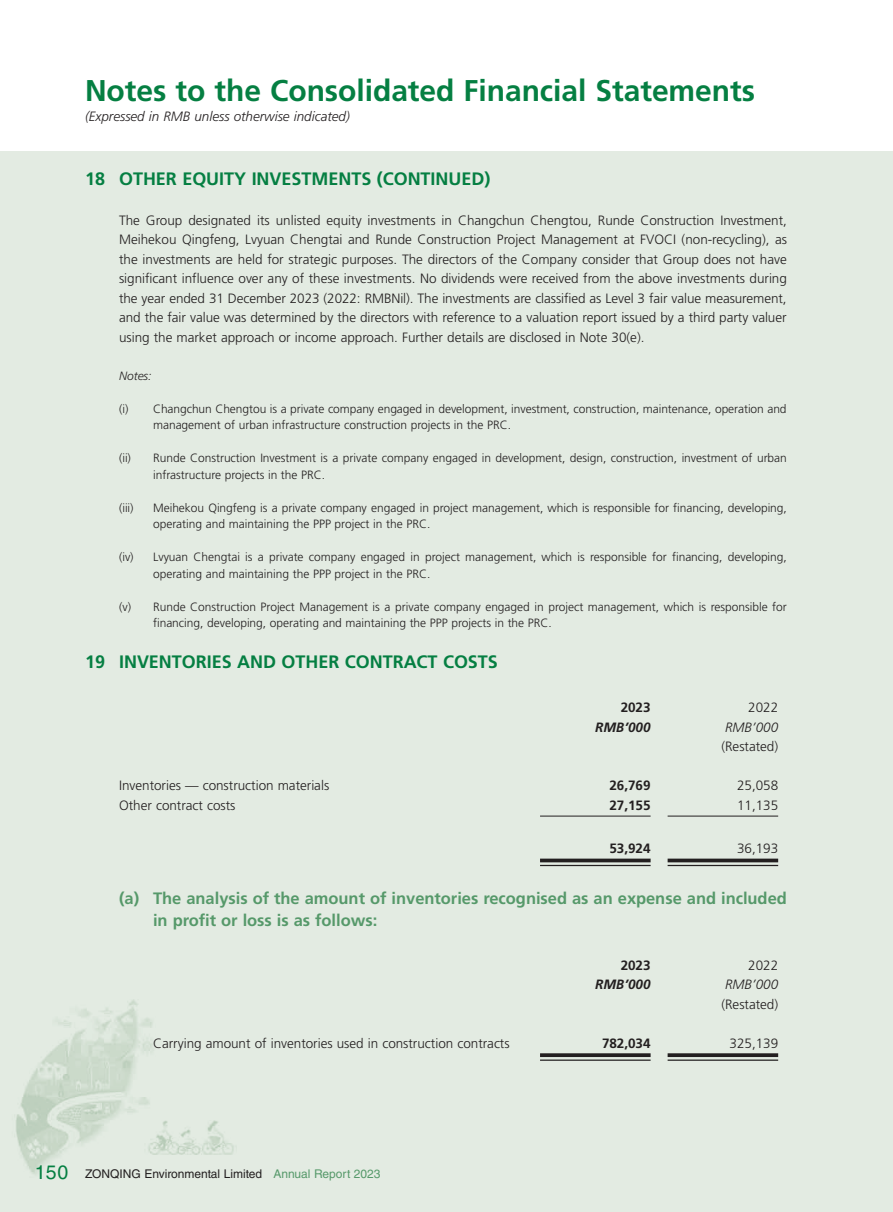
<style>
.page{position:relative;width:893px;height:1212px;background:#fff}
.page>*{position:absolute;margin:0;border:0;box-sizing:border-box;transform-origin:0 0}
.t1{font:700 30px "Frutiger LT Std";color:#057f42}
.t2{font:700 18px "Frutiger LT Std";color:#057f42}
.t3{font:700 16.5px/22.5px "Frutiger LT Std";color:#56996a}
.t4{font:300 13.5px/19.5px "Frutiger LT Std";color:#231f20;text-align:justify}
.t5{font:italic 300 13.5px "Frutiger LT Std";color:#231f20}
.t6{font:700 13.5px "Frutiger LT Std";color:#231f20}
.t7{font:italic 700 13.5px "Frutiger LT Std";color:#231f20}
.t8{font:300 12px/16.5px "Frutiger LT Std";color:#231f20}
.t9{font:12px "Helvetica LT Std";color:#231f20}
.t10{font:italic 300 12px "Frutiger LT Std";color:#231f20}
.s1{font-size:19.5px;color:#057f42}
.s2{color:#56996a}
</style>
<div class="page">
<hr style="left:540px;top:816px;width:111px;height:1px;background:#231f20">
<hr style="left:668px;top:816px;width:110px;height:1px;background:#231f20">
<svg style="left:540px;top:858px;width:111px;height:4px"></svg>
<hr style="left:540px;top:865px;width:111px;height:1px;background:#231f20">
<svg style="left:668px;top:858px;width:110px;height:4px"></svg>
<hr style="left:668px;top:865px;width:110px;height:1px;background:#231f20">
<svg style="left:540px;top:1053px;width:111px;height:4px"></svg>
<hr style="left:540px;top:1059px;width:111px;height:2px;background:#231f20">
<svg style="left:668px;top:1053px;width:110px;height:4px"></svg>
<hr style="left:668px;top:1059px;width:110px;height:2px;background:#231f20">
<h1 class="t1" style="left:85px;top:73px;width:671px">Notes to the Consolidated Financial Statements</h1>
<p class="t5" style="left:85px;top:109px;width:266px">(Expressed in RMB unless otherwise indicated)</p>
<h2 class="t2" style="left:85px;top:168px;width:407px">18 OTHER EQUITY INVESTMENTS (CONTINUED)</h2>
<p class="t4" style="left:119px;top:211px;width:669px">The Group designated its unlisted equity investments in Changchun Chengtou, Runde Construction Investment, Meihekou Qingfeng, Lvyuan Chengtai and Runde Construction Project Management at FVOCI (non-recycling), as the investments are held for strategic purposes. The directors of the Company consider that Group does not have significant influence over any of these investments. No dividends were received from the above investments during the year ended 31 December 2023 (2022: RMBNil). The investments are classified as Level 3 fair value measurement, and the fair value was determined by the directors with reference to a valuation report issued by a third party valuer using the market approach or income approach. Further details are disclosed in Note 30(e).</p>
<p class="t10" style="left:119px;top:369px;width:34px">Notes:</p>
<p class="t8" style="left:153px;top:400px;width:635px;text-indent:-34px">(i) Changchun Chengtou is a private company engaged in development, investment, construction, maintenance, operation and management of urban infrastructure construction projects in the PRC.</p>
<p class="t8" style="left:153px;top:450px;width:635px;text-indent:-34px">(ii) Runde Construction Investment is a private company engaged in development, design, construction, investment of urban infrastructure projects in the PRC.</p>
<p class="t8" style="left:119px;top:499px;width:16px">(iii)</p>
<p class="t8" style="left:153px;top:499px;width:635px">Meihekou Qingfeng is a private company engaged in project management, which is responsible for financing, developing, operating and maintaining the PPP project in the PRC.</p>
<p class="t8" style="left:153px;top:549px;width:635px;text-indent:-34px">(iv) Lvyuan Chengtai is a private company engaged in project management, which is responsible for financing, developing, operating and maintaining the PPP project in the PRC.</p>
<p class="t8" style="left:153px;top:598px;width:635px;text-indent:-34px">(v) Runde Construction Project Management is a private company engaged in project management, which is responsible for financing, developing, operating and maintaining the PPP projects in the PRC.</p>
<h2 class="t2" style="left:85px;top:651px;width:414px">19 INVENTORIES AND OTHER CONTRACT COSTS</h2>
<p class="t6" style="left:621px;top:699px;width:31px">2023</p>
<p class="t4" style="left:748px;top:698px;width:31px">2022</p>
<p class="t7" style="left:595px;top:719px;width:57px">RMB’000</p>
<p class="t5" style="left:725px;top:719px;width:55px">RMB’000</p>
<p class="t4" style="left:721px;top:737px;width:58px">(Restated)</p>
<p class="t4" style="left:119px;top:776px;width:212px">Inventories — construction materials</p>
<p class="t6" style="left:609px;top:777px;width:43px">26,769</p>
<p class="t4" style="left:737px;top:776px;width:43px">25,058</p>
<p class="t4" style="left:119px;top:795px;width:118px">Other contract costs</p>
<p class="t6" style="left:609px;top:797px;width:43px">27,155</p>
<p class="t4" style="left:737px;top:795px;width:43px">11,135</p>
<p class="t6" style="left:609px;top:840px;width:43px">53,924</p>
<p class="t4" style="left:737px;top:839px;width:43px">36,193</p>
<p class="t3" style="left:153px;top:887px;width:635px;text-indent:-34px">(a) The analysis of the amount of inventories recognised as an expense and included in profit or loss is as follows:</p>
<p class="t6" style="left:621px;top:957px;width:31px">2023</p>
<p class="t4" style="left:748px;top:955px;width:31px">2022</p>
<p class="t7" style="left:595px;top:977px;width:57px">RMB’000</p>
<p class="t5" style="left:725px;top:977px;width:55px">RMB’000</p>
<p class="t4" style="left:721px;top:994px;width:58px">(Restated)</p>
<p class="t4" style="left:153px;top:1033px;width:358px">Carrying amount of inventories used in construction contracts</p>
<p class="t6" style="left:602px;top:1035px;width:50px">782,034</p>
<p class="t4" style="left:730px;top:1033px;width:50px">325,139</p>
<p class="t9" style="left:35px;top:1167px;width:347px"><span class="s1">150</span> ZONQING Environmental Limited <span class="s2">Annual Report 2023</span></p>
</div>
